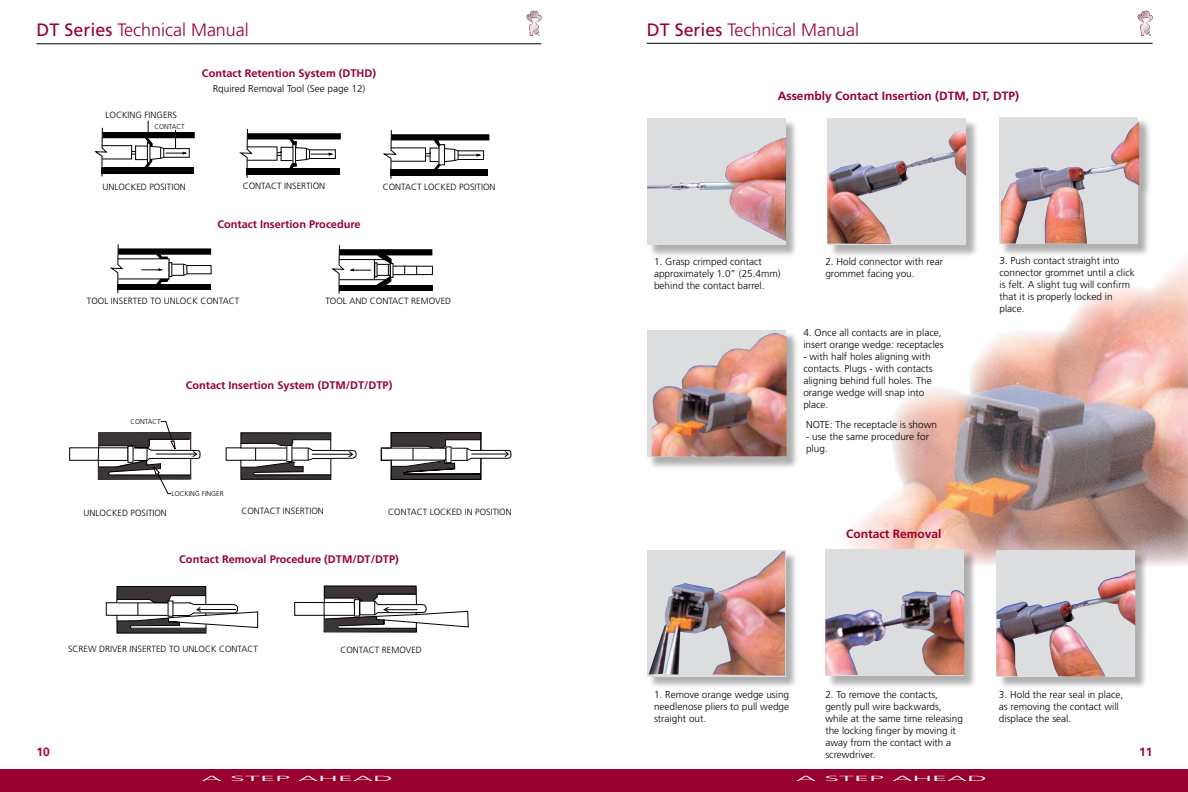
<style>
.page{position:relative;width:1188px;height:792px;background:#fff}
.page>*{position:absolute;margin:0;border:0;box-sizing:border-box;transform-origin:0 0}
.t1{font:300 17.9px "Frutiger LT Std";color:#98002e}
.t2{font:700 12px "Frutiger LT Std";color:#98002e}
.t3{font:700 11px "Frutiger LT Std";color:#98002e}
.t4{font:300 10px/12px "Frutiger LT Std";color:#000}
.t5{font:300 9px "Frutiger LT Std";color:#000}
.t6{font:300 7.5px "Frutiger LT Std";color:#fff;scale:4 1}
.t7{font:300 7px "Frutiger LT Std";color:#000}
.s1{font-weight:400}
</style>
<div class="page">
<img style="left:848px;top:260px;width:340px;height:305px">
<hr style="left:647px;top:43px;width:506px;height:1px;background:#000">
<svg style="left:1138px;top:11px;width:15px;height:25px"></svg>
<div style="left:0;top:769px;width:1188px;height:23px;background:#98002e"></div>
<div style="left:649px;top:332px;width:154px;height:142px;background:#000;opacity:.31"></div>
<div style="left:647px;top:330px;width:139px;height:127px;background:#dcddde"></div>
<img style="left:652px;top:333px;width:135px;height:124px">
<div style="left:649px;top:551px;width:154px;height:143px;background:#000;opacity:.31"></div>
<div style="left:647px;top:550px;width:139px;height:127px;background:#dcddde"></div>
<img style="left:649px;top:551px;width:136px;height:125px">
<div style="left:649px;top:119px;width:154px;height:143px;background:#000;opacity:.31"></div>
<div style="left:647px;top:118px;width:139px;height:127px;background:#dcddde"></div>
<img style="left:647px;top:137px;width:139px;height:104px">
<div style="left:829px;top:120px;width:154px;height:142px;background:#000;opacity:.31"></div>
<div style="left:827px;top:118px;width:139px;height:127px;background:#dcddde"></div>
<img style="left:827px;top:130px;width:139px;height:114px">
<div style="left:827px;top:551px;width:154px;height:142px;background:#000;opacity:.31"></div>
<div style="left:825px;top:549px;width:139px;height:127px;background:#dcddde"></div>
<img style="left:825px;top:590px;width:139px;height:85px">
<div style="left:1001px;top:119px;width:155px;height:142px;background:#000;opacity:.31"></div>
<div style="left:999px;top:117px;width:139px;height:127px;background:#dcddde"></div>
<img style="left:1001px;top:122px;width:138px;height:122px">
<div style="left:998px;top:551px;width:154px;height:143px;background:#000;opacity:.31"></div>
<div style="left:996px;top:550px;width:139px;height:127px;background:#dcddde"></div>
<img style="left:996px;top:570px;width:139px;height:107px">
<svg style="left:527px;top:11px;width:15px;height:25px"></svg>
<hr style="left:36px;top:44px;width:506px;height:1px;background:#000">
<svg style="left:94px;top:121px;width:101px;height:56px"></svg>
<svg style="left:239px;top:129px;width:102px;height:49px"></svg>
<svg style="left:382px;top:130px;width:107px;height:49px"></svg>
<svg style="left:331px;top:245px;width:102px;height:49px"></svg>
<svg style="left:380px;top:432px;width:132px;height:48px"></svg>
<svg style="left:225px;top:432px;width:132px;height:48px"></svg>
<svg style="left:105px;top:586px;width:154px;height:48px"></svg>
<div style="left:168px;top:601px;width:5px;height:15px;background:#fff"></div>
<svg style="left:294px;top:585px;width:175px;height:48px"></svg>
<svg style="left:69px;top:244px;width:143px;height:250px"></svg>
<div style="left:128px;top:446px;width:5px;height:16px;background:#fff"></div>
<div style="left:127px;top:446px;width:7px;height:17px;border:1px solid #000"></div>
<h1 class="t1" style="left:37px;top:20px;width:214px"><span class="s1">DT Series</span> Technical Manual</h1>
<p class="t3" style="left:202px;top:67px;width:176px">Contact Retention System (DTHD)</p>
<p class="t4" style="left:213px;top:83px;width:154px">Rquired Removal Tool (See page 12)</p>
<p class="t5" style="left:106px;top:110px;width:73px">LOCKING FINGERS</p>
<p class="t7" style="left:154px;top:122px;width:32px">CONTACT</p>
<p class="t5" style="left:102px;top:181px;width:85px">UNLOCKED POSITION</p>
<p class="t5" style="left:243px;top:181px;width:84px">CONTACT INSERTION</p>
<p class="t3" style="left:217px;top:218px;width:145px">Contact Insertion Procedure</p>
<p class="t5" style="left:383px;top:182px;width:114px">CONTACT LOCKED POSITION</p>
<p class="t5" style="left:87px;top:296px;width:154px">TOOL INSERTED TO UNLOCK CONTACT</p>
<p class="t5" style="left:325px;top:296px;width:127px">TOOL AND CONTACT REMOVED</p>
<p class="t7" style="left:131px;top:418px;width:32px">CONTACT</p>
<p class="t3" style="left:186px;top:379px;width:208px">Contact Insertion System (DTM/DT/DTP)</p>
<p class="t7" style="left:172px;top:490px;width:54px">LOCKING FINGER</p>
<p class="t5" style="left:241px;top:505px;width:84px">CONTACT INSERTION</p>
<p class="t5" style="left:84px;top:508px;width:85px">UNLOCKED POSITION</p>
<p class="t5" style="left:388px;top:506px;width:125px">CONTACT LOCKED IN POSITION</p>
<p class="t3" style="left:179px;top:552px;width:221px">Contact Removal Procedure (DTM/DT/DTP)</p>
<p class="t5" style="left:68px;top:644px;width:191px">SCREW DRIVER INSERTED TO UNLOCK CONTACT</p>
<p class="t5" style="left:340px;top:645px;width:83px">CONTACT REMOVED</p>
<h1 class="t1" style="left:647px;top:20px;width:214px"><span class="s1">DT Series</span> Technical Manual</h1>
<p class="t2" style="left:778px;top:89px;width:243px">Assembly Contact Insertion (DTM, DT, DTP)</p>
<p class="t4" style="left:654px;top:255px;width:128px">1. Grasp crimped contact approximately 1.0” (25.4mm) behind the contact barrel.</p>
<p class="t4" style="left:825px;top:255px;width:119px">2. Hold connector with rear grommet facing you.</p>
<p class="t4" style="left:999px;top:254px;width:137px">3. Push contact straight into connector grommet until a click is felt. A slight tug will confirm that it is properly locked in place.</p>
<p class="t4" style="left:803px;top:327px;width:142px">4. Once all contacts are in place, insert orange wedge: receptacles</p>
<p class="t4" style="left:803px;top:351px;width:131px">- with half holes aligning with contacts. Plugs - with contacts aligning behind full holes. The orange wedge will snap into place.</p>
<p class="t4" style="left:806px;top:419px;width:132px">NOTE: The receptacle is shown</p>
<p class="t4" style="left:806px;top:431px;width:124px">- use the same procedure for plug.</p>
<p class="t2" style="left:846px;top:527px;width:97px">Contact Removal</p>
<p class="t4" style="left:654px;top:688px;width:137px;text-align:justify">1. Remove orange wedge using needlenose pliers to pull wedge straight out.</p>
<p class="t4" style="left:825px;top:688px;width:139px">2. To remove the contacts, gently pull wire backwards, while at the same time releasing the locking finger by moving it away from the contact with a screwdriver.</p>
<p class="t4" style="left:999px;top:689px;width:126px">3. Hold the rear seal in place, as removing the contact will displace the seal.</p>
<p class="t2" style="left:37px;top:744px;width:15px">10</p>
<p class="t2" style="left:1139px;top:745px;width:15px">11</p>
<p class="t6" style="left:202px;top:774px;width:49px">A STEP AHEAD</p>
<p class="t6" style="left:796px;top:774px;width:49px">A STEP AHEAD</p>
</div>
